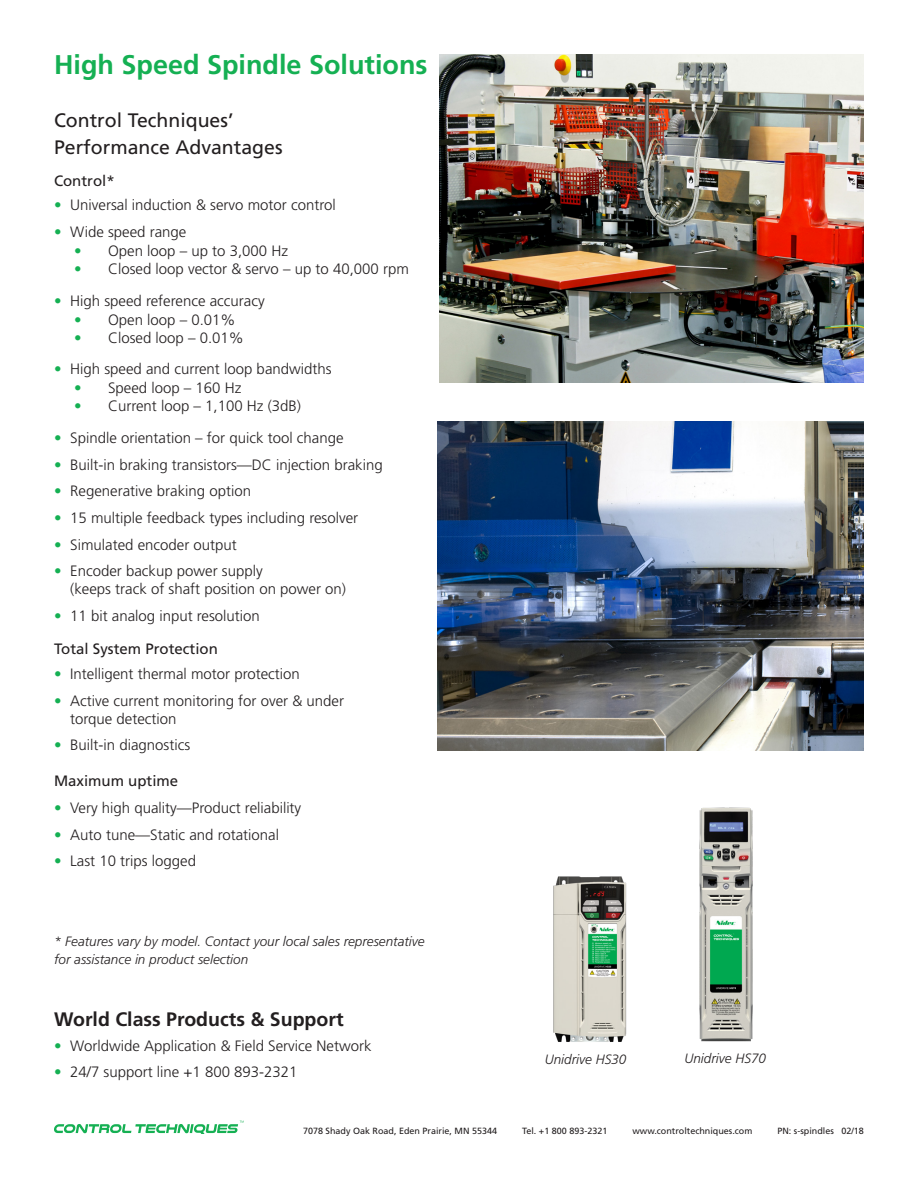
<style>
.page{position:relative;width:918px;height:1188px;background:#fff}
.page>*{position:absolute;margin:0;border:0;box-sizing:border-box;transform-origin:0 0}
.Fru_18pt_Bold_GRN_He{font:700 27px "Frutiger";color:#15b053}
.Fru_13pt_Roman_BLK_S{font:19.5px/27px "Frutiger";color:#231f20}
.Fru_13pt_Bold_BLK_Su{font:700 19.5px "Frutiger";color:#231f20}
.t1{font:300 15px/18px "Frutiger";color:#231f20}
.Fru_13pt_Roman_BLK_S-2{font:15px "Frutiger";color:#231f20}
.Fru_9pt_Light_Italic{font:italic 300 13.5px/18px "Frutiger";color:#231f20}
.Fru_6pt_Roman_Blk_Pa{font:9px "Frutiger";color:#231f20}
.s1{font-weight:400;color:#15b053}
</style>
<div class="page">
<img style="left:699px;top:807px;width:54px;height:235px">
<img style="left:553px;top:876px;width:74px;height:166px">
<svg style="left:54px;top:1121px;width:190px;height:13px"></svg>
<img style="left:438px;top:422px;width:426px;height:329px">
<img style="left:440px;top:54px;width:424px;height:328px">
<p class="Fru_18pt_Bold_GRN_He" style="left:54px;top:49px;width:375px">High Speed Spindle Solutions</p>
<p class="Fru_13pt_Roman_BLK_S" style="left:54px;top:107px;width:230px">Control Techniques’<br>Performance Advantages</p>
<p class="Fru_13pt_Roman_BLK_S-2" style="left:54px;top:172px;width:62px">Control*</p>
<p class="t1" style="left:54px;top:196px;width:283px"><span class="s1">•</span> Universal induction &amp; servo motor control</p>
<p class="t1" style="left:54px;top:223px;width:134px"><span class="s1">•</span> Wide speed range</p>
<p class="t1" style="left:74px;top:242px;width:215px"><span class="s1">•</span> Open loop – up to 3,000 Hz</p>
<p class="t1" style="left:74px;top:260px;width:336px"><span class="s1">•</span> Closed loop vector &amp; servo – up to 40,000 rpm</p>
<p class="t1" style="left:54px;top:292px;width:212px"><span class="s1">•</span> High speed reference accuracy</p>
<p class="t1" style="left:74px;top:311px;width:163px"><span class="s1">•</span> Open loop – 0.01%</p>
<p class="t1" style="left:74px;top:329px;width:171px"><span class="s1">•</span> Closed loop – 0.01%</p>
<p class="t1" style="left:54px;top:360px;width:279px"><span class="s1">•</span> High speed and current loop bandwidths</p>
<p class="t1" style="left:74px;top:380px;width:169px"><span class="s1">•</span> Speed loop – 160 Hz</p>
<p class="t1" style="left:74px;top:398px;width:228px"><span class="s1">•</span> Current loop – 1,100 Hz (3dB)</p>
<p class="t1" style="left:54px;top:429px;width:291px"><span class="s1">•</span> Spindle orientation – for quick tool change</p>
<p class="t1" style="left:54px;top:456px;width:330px"><span class="s1">•</span> Built-in braking transistors—DC injection braking</p>
<p class="t1" style="left:54px;top:482px;width:199px"><span class="s1">•</span> Regenerative braking option</p>
<p class="t1" style="left:54px;top:509px;width:306px"><span class="s1">•</span> 15 multiple feedback types including resolver</p>
<p class="t1" style="left:54px;top:536px;width:184px"><span class="s1">•</span> Simulated encoder output</p>
<p class="t1" style="left:70px;top:562px;width:277px;text-indent:-16px"><span class="s1">•</span> Encoder backup power supply<br>(keeps track of shaft position on power on)</p>
<p class="t1" style="left:54px;top:607px;width:207px"><span class="s1">•</span> 11 bit analog input resolution</p>
<p class="Fru_13pt_Roman_BLK_S-2" style="left:54px;top:640px;width:165px">Total System Protection</p>
<p class="t1" style="left:54px;top:665px;width:247px"><span class="s1">•</span> Intelligent thermal motor protection</p>
<p class="t1" style="left:70px;top:692px;width:275px;text-indent:-16px"><span class="s1">•</span> Active current monitoring for over &amp; under torque detection</p>
<p class="t1" style="left:54px;top:736px;width:138px"><span class="s1">•</span> Built-in diagnostics</p>
<p class="Fru_13pt_Roman_BLK_S-2" style="left:54px;top:772px;width:126px">Maximum uptime</p>
<p class="t1" style="left:54px;top:799px;width:249px"><span class="s1">•</span> Very high quality—Product reliability</p>
<p class="t1" style="left:54px;top:826px;width:227px"><span class="s1">•</span> Auto tune—Static and rotational</p>
<p class="t1" style="left:54px;top:852px;width:144px"><span class="s1">•</span> Last 10 trips logged</p>
<p class="Fru_9pt_Light_Italic" style="left:54px;top:933px;width:372px">* Features vary by model. Contact your local sales representative for assistance in product selection</p>
<p class="Fru_13pt_Bold_BLK_Su" style="left:54px;top:1008px;width:291px">World Class Products &amp; Support</p>
<p class="t1" style="left:54px;top:1037px;width:319px"><span class="s1">•</span> Worldwide Application &amp; Field Service Network</p>
<p class="t1" style="left:54px;top:1063px;width:245px"><span class="s1">•</span> 24/7 support line +1 800 893-2321</p>
<p class="Fru_9pt_Light_Italic" style="left:545px;top:1051px;width:83px">Unidrive HS30</p>
<p class="Fru_9pt_Light_Italic" style="left:684px;top:1049px;width:83px">Unidrive HS70</p>
<p class="Fru_6pt_Roman_Blk_Pa" style="left:303px;top:1126px;width:196px">7078 Shady Oak Road, Eden Prairie, MN 55344</p>
<p class="Fru_6pt_Roman_Blk_Pa" style="left:522px;top:1126px;width:87px">Tel. +1 800 893-2321</p>
<p class="Fru_6pt_Roman_Blk_Pa" style="left:632px;top:1126px;width:121px">www.controltechniques.com</p>
<p class="Fru_6pt_Roman_Blk_Pa" style="left:777px;top:1126px;width:88px">PN: s-spindles 02/18</p>
</div>
